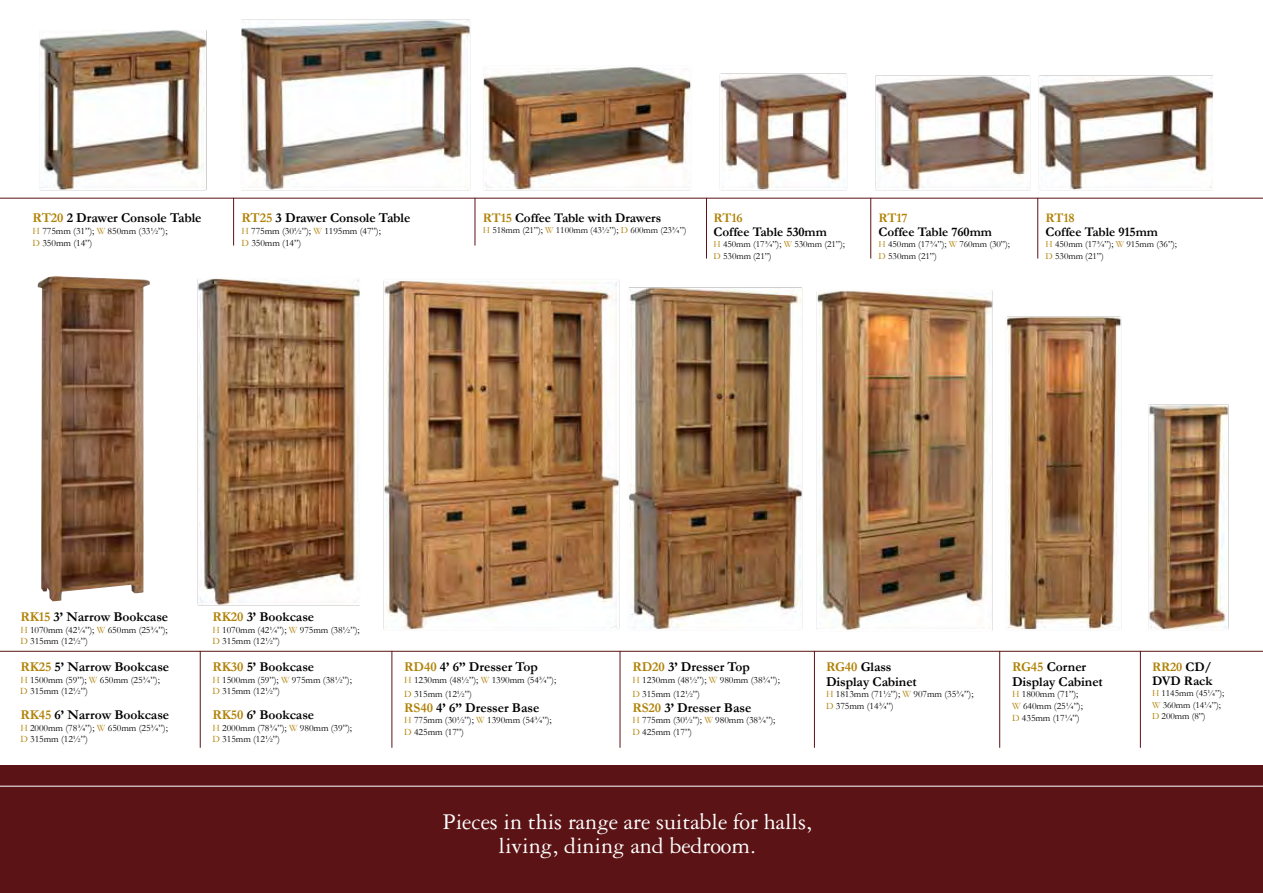
<style>
.page{position:relative;width:1263px;height:893px;background:#fff}
.page>*{position:absolute;margin:0;border:0;box-sizing:border-box;transform-origin:0 0}
.t1{font:24px/24px "Garamond 3 LT Std";letter-spacing:-.005em;color:#fff;text-align:center}
.t2{font:700 13.5px/14.2px "Garamond";letter-spacing:-.005em;color:#000}
.t3{font:700 13.2px/13.8px "Garamond";letter-spacing:-.005em;color:#000}
.t4{font:700 13.2px "Garamond";letter-spacing:-.005em;color:#b08208}
.t5{font:9.75px/11.7px "Garamond";letter-spacing:-.005em;color:#000}
.t6{font:9.45px/11.4px "Garamond";letter-spacing:-.005em;color:#000}
.s1{color:#b08208}
</style>
<div class="page">
<img style="left:0;top:19px;width:1263px;height:747px">
<hr style="left:233px;top:198px;width:1px;height:48px;background:#5c1315">
<hr style="left:475px;top:198px;width:1px;height:48px;background:#5c1315">
<hr style="left:706px;top:198px;width:1px;height:61px;background:#5c1315">
<hr style="left:870px;top:198px;width:1px;height:61px;background:#5c1315">
<hr style="left:1037px;top:198px;width:1px;height:61px;background:#5c1315">
<hr style="left:391px;top:651px;width:1px;height:97px;background:#5c1315">
<hr style="left:814px;top:651px;width:1px;height:97px;background:#5c1315">
<hr style="left:620px;top:651px;width:1px;height:97px;background:#5c1315">
<hr style="left:999px;top:651px;width:1px;height:97px;background:#5c1315">
<hr style="left:1140px;top:651px;width:1px;height:97px;background:#5c1315">
<hr style="left:0;top:198px;width:1263px;height:1px;background:#5c1315">
<hr style="left:0;top:651px;width:1263px;height:1px;background:#5c1315">
<div style="left:0;top:766px;width:1263px;height:127px;background:#5c1315"></div>
<hr style="left:0;top:786px;width:1263px;height:1px;background:#fff">
<img style="left:38px;top:276px;width:112px;height:325px">
<hr style="left:200px;top:651px;width:1px;height:97px;background:#5c1315">
<h2 class="t2" style="left:33px;top:211px;width:170px"><span class="s1">RT20</span> 2 Drawer Console Table</h2>
<p class="t5" style="left:33px;top:225px;width:136px"><span class="s1">H</span> 775mm (31”); <span class="s1">W</span> 850mm (33½”);<br><span class="s1">D</span> 350mm (14”)</p>
<h2 class="t2" style="left:241px;top:211px;width:170px"><span class="s1">RT25</span> 3 Drawer Console Table</h2>
<p class="t5" style="left:241px;top:225px;width:141px"><span class="s1">H</span> 775mm (30½”); <span class="s1">W</span> 1195mm (47”);<br><span class="s1">D</span> 350mm (14”)</p>
<h3 class="t3" style="left:483px;top:211px;width:180px"><span class="s1">RT15</span> Coffee Table with Drawers</h3>
<p class="t6" style="left:483px;top:224px;width:205px"><span class="s1">H</span> 518mm (21”); <span class="s1">W</span> 1100mm (43½”); <span class="s1">D</span> 600mm (23¾”)</p>
<h3 class="t4" style="left:714px;top:209px;width:31px">RT16</h3>
<h3 class="t3" style="left:714px;top:225px;width:115px">Coffee Table 530mm</h3>
<p class="t6" style="left:714px;top:238px;width:133px"><span class="s1">H</span> 450mm (17¾”); <span class="s1">W</span> 530mm (21”);<br><span class="s1">D</span> 530mm (21”)</p>
<h3 class="t4" style="left:879px;top:209px;width:31px">RT17</h3>
<h3 class="t3" style="left:879px;top:225px;width:115px">Coffee Table 760mm</h3>
<p class="t6" style="left:879px;top:238px;width:133px"><span class="s1">H</span> 450mm (17¾”); <span class="s1">W</span> 760mm (30”);<br><span class="s1">D</span> 530mm (21”)</p>
<h3 class="t4" style="left:1046px;top:209px;width:31px">RT18</h3>
<h3 class="t3" style="left:1046px;top:225px;width:114px">Coffee Table 915mm</h3>
<p class="t6" style="left:1046px;top:238px;width:133px"><span class="s1">H</span> 450mm (17¾”); <span class="s1">W</span> 915mm (36”);<br><span class="s1">D</span> 530mm (21”)</p>
<h2 class="t2" style="left:20px;top:610px;width:149px"><span class="s1">RK15</span> 3’ Narrow Bookcase</h2>
<p class="t5" style="left:20px;top:623px;width:149px"><span class="s1">H</span> 1070mm (42¼”); <span class="s1">W</span> 650mm (25¾”);<br><span class="s1">D</span> 315mm (12½”)</p>
<h2 class="t2" style="left:20px;top:659px;width:150px"><span class="s1">RK25</span> 5’ Narrow Bookcase</h2>
<p class="t5" style="left:20px;top:673px;width:141px"><span class="s1">H</span> 1500mm (59”); <span class="s1">W</span> 650mm (25¾”);<br><span class="s1">D</span> 315mm (12½”)</p>
<h2 class="t2" style="left:20px;top:708px;width:150px"><span class="s1">RK45</span> 6’ Narrow Bookcase</h2>
<p class="t5" style="left:20px;top:721px;width:149px"><span class="s1">H</span> 2000mm (78¾”); <span class="s1">W</span> 650mm (25¾”);<br><span class="s1">D</span> 315mm (12½”)</p>
<h2 class="t2" style="left:212px;top:610px;width:103px"><span class="s1">RK20</span> 3’ Bookcase</h2>
<p class="t5" style="left:212px;top:623px;width:149px"><span class="s1">H</span> 1070mm (42¼”); <span class="s1">W</span> 975mm (38½”);<br><span class="s1">D</span> 315mm (12½”)</p>
<h2 class="t2" style="left:212px;top:659px;width:103px"><span class="s1">RK30</span> 5’ Bookcase</h2>
<p class="t5" style="left:212px;top:673px;width:141px"><span class="s1">H</span> 1500mm (59”); <span class="s1">W</span> 975mm (38½”);<br><span class="s1">D</span> 315mm (12½”)</p>
<h2 class="t2" style="left:212px;top:708px;width:103px"><span class="s1">RK50</span> 6’ Bookcase</h2>
<p class="t5" style="left:212px;top:721px;width:141px"><span class="s1">H</span> 2000mm (78¾”); <span class="s1">W</span> 980mm (39”);<br><span class="s1">D</span> 315mm (12½”)</p>
<h2 class="t2" style="left:404px;top:660px;width:135px"><span class="s1">RD40</span> 4’ 6” Dresser Top</h2>
<p class="t5" style="left:404px;top:673px;width:153px;line-height:14.2px"><span class="s1">H</span> 1230mm (48½”); <span class="s1">W</span> 1390mm (54¾”);<br><span class="s1">D</span> 315mm (12½”)</p>
<h2 class="t2" style="left:404px;top:700px;width:137px"><span class="s1">RS40</span> 4’ 6” Dresser Base</h2>
<p class="t5" style="left:404px;top:714px;width:149px"><span class="s1">H</span> 775mm (30½”); <span class="s1">W</span> 1390mm (54¾”);<br><span class="s1">D</span> 425mm (17”)</p>
<h2 class="t2" style="left:632px;top:660px;width:119px"><span class="s1">RD20</span> 3’ Dresser Top</h2>
<p class="t5" style="left:632px;top:673px;width:149px;line-height:14.2px"><span class="s1">H</span> 1230mm (48½”); <span class="s1">W</span> 980mm (38¾”);<br><span class="s1">D</span> 315mm (12½”)</p>
<h2 class="t2" style="left:632px;top:700px;width:120px"><span class="s1">RS20</span> 3’ Dresser Base</h2>
<p class="t5" style="left:632px;top:714px;width:144px"><span class="s1">H</span> 775mm (30½”); <span class="s1">W</span> 980mm (38¾”);<br><span class="s1">D</span> 425mm (17”)</p>
<h2 class="t2" style="left:826px;top:660px;width:92px"><span class="s1">RG40</span> Glass<br>Display Cabinet</h2>
<p class="t5" style="left:826px;top:688px;width:149px"><span class="s1">H</span> 1813mm (71½”); <span class="s1">W</span> 907mm (35¾”);<br><span class="s1">D</span> 375mm (14¾”)</p>
<h1 class="t1" style="left:442px;top:809px;width:371px">Pieces in this range are suitable for halls, living, dining and bedroom.</h1>
<h2 class="t2" style="left:1012px;top:660px;width:92px"><span class="s1">RG45</span> Corner<br>Display Cabinet</h2>
<p class="t5" style="left:1012px;top:688px;width:72px"><span class="s1">H</span> 1800mm (71”);<br><span class="s1">W</span> 640mm (25¼”);<br><span class="s1">D</span> 435mm (17¼”)</p>
<h3 class="t3" style="left:1152px;top:660px;width:62px"><span class="s1">RR20</span> CD/<br>DVD Rack</h3>
<p class="t6" style="left:1152px;top:687px;width:74px"><span class="s1">H</span> 1145mm (45¼”);<br><span class="s1">W</span> 360mm (14¼”);<br><span class="s1">D</span> 200mm (8”)</p>
</div>
